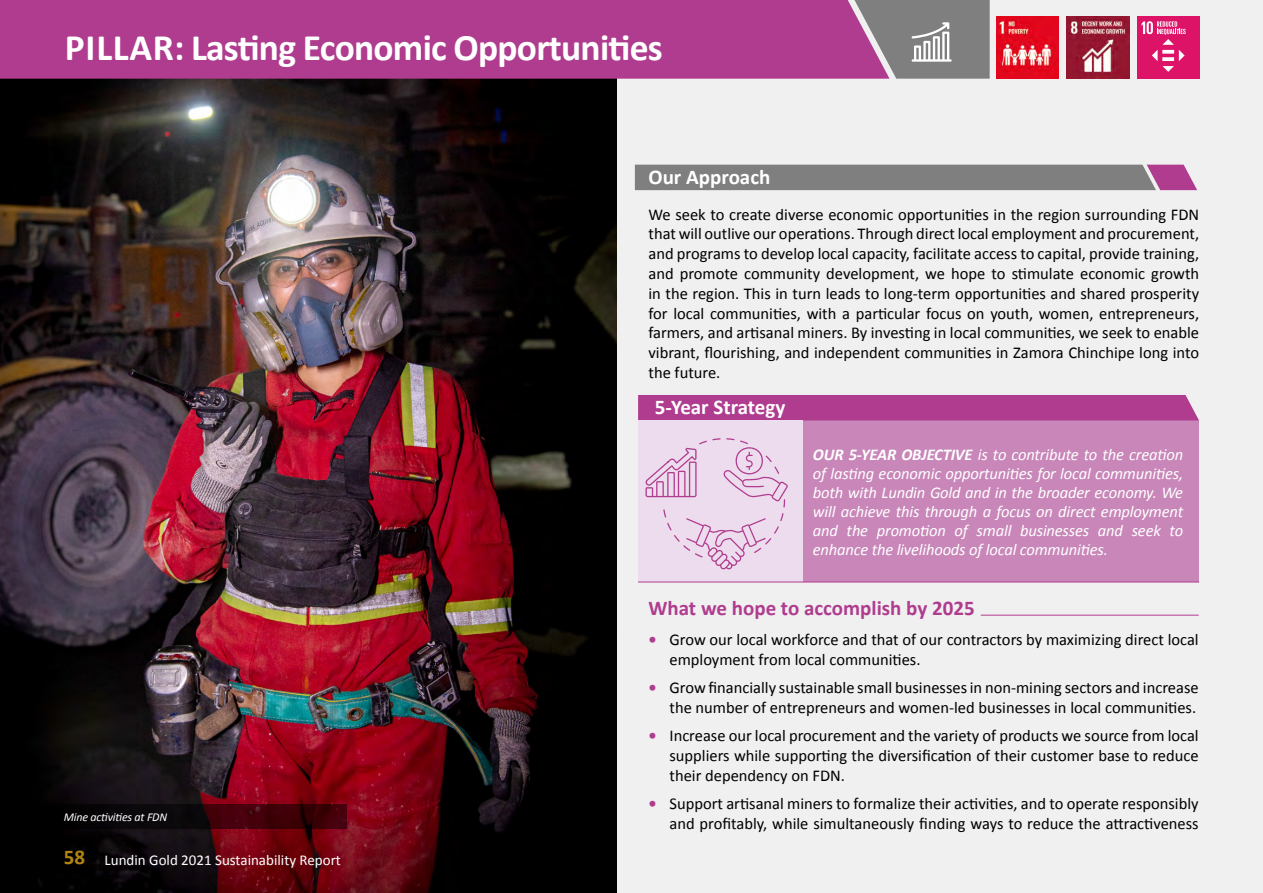
<style>
.page{position:relative;width:1263px;height:893px;background:#fff}
.page>*{position:absolute;margin:0;border:0;box-sizing:border-box;transform-origin:0 0}
.t1{font:700 37.5px "Calibri";letter-spacing:-.02em;color:#fff}
.t2{font:700 21px "Calibri";color:#af3c8e}
.t3{font:700 21px "Calibri";color:#fff}
.t4{font:16.5px/19.8px "Calibri";color:#000;text-align:justify}
.t5{font:italic 16.5px/19px "Calibri";letter-spacing:-.01em;color:#fff;text-align:justify}
.t6{font:15px "Calibri";color:#fff}
.t7{font:italic 12px "Calibri";letter-spacing:-.015em;color:#fff}
.s1{font-weight:700;font-size:21px;color:#b58410}
.s2{font-weight:700}
.s3{font-weight:700;color:#af3c8e}
</style>
<div class="page">
<div style="left:614px;top:0;width:649px;height:893px;background:#f1f0f1"></div>
<img style="left:0;top:79px;width:617px;height:814px">
<svg style="left:0;top:804px;width:347px;height:25px;background:#1d0307"></svg>
<div style="left:0;top:0;width:854px;height:79px;background:#af3c8e"></div>
<svg style="left:635px;top:165px;width:562px;height:25px;background:#847c83"></svg>
<img style="left:996px;top:16px;width:62px;height:63px">
<img style="left:1066px;top:16px;width:63px;height:63px">
<div style="left:1137px;top:16px;width:62px;height:63px;background:#dd1367"></div>
<svg style="left:1141px;top:21px;width:44px;height:51px"></svg>
<hr style="left:981px;top:615px;width:218px;height:1px;background:#af3c8e">
<svg style="left:854px;top:0;width:136px;height:79px;background:#91848e"></svg>
<div style="left:802px;top:420px;width:397px;height:162px;background:#c886b9"></div>
<div style="left:638px;top:395px;width:561px;height:25px;background:#af3c8e"></div>
<div style="left:638px;top:420px;width:164px;height:162px;background:#eddced"></div>
<hr style="left:638px;top:582px;width:561px;height:1px;background:#af3c8e">
<svg style="left:645px;top:438px;width:143px;height:131px"></svg>
<h1 class="t1" style="left:65px;top:24px;width:599px">PILLAR: Lasting Economic Opportunities</h1>
<p class="t3" style="left:648px;top:164px;width:123px">Our Approach</p>
<p class="t4" style="left:648px;top:204px;width:552px">We seek to create diverse economic opportunities in the region surrounding FDN that will outlive our operations. Through direct local employment and procurement, and programs to develop local capacity, facilitate access to capital, provide training, and promote community development, we hope to stimulate economic growth in the region. This in turn leads to long-term opportunities and shared prosperity for local communities, with a particular focus on youth, women, entrepreneurs, farmers, and artisanal miners. By investing in local communities, we seek to enable vibrant, flourishing, and independent communities in Zamora Chinchipe long into the future.</p>
<p class="t7" style="left:64px;top:809px;width:105px">Mine activities at FDN</p>
<p class="t6" style="left:64px;top:850px;width:279px"><span class="s1">58</span> Lundin Gold 2021 Sustainability Report</p>
<p class="t3" style="left:655px;top:394px;width:132px">5-Year Strategy</p>
<p class="t5" style="left:813px;top:444px;width:372px"><span class="s2">OUR 5-YEAR OBJECTIVE</span> is to contribute to the creation of lasting economic opportunities for local communities, both with Lundin Gold and in the broader economy. We will achieve this through a focus on direct employment and the promotion of small businesses and seek to enhance the livelihoods of local communities.</p>
<p class="t2" style="left:648px;top:595px;width:328px">What we hope to accomplish by 2025</p>
<p class="t4" style="left:669px;top:630px;width:531px;text-indent:-21px"><span class="s3">•</span> Grow our local workforce and that of our contractors by maximizing direct local employment from local communities.</p>
<p class="t4" style="left:648px;top:678px;width:552px;text-align:right"><span class="s3">•</span> Grow financially sustainable small businesses in non-mining sectors and increase the number of entrepreneurs and women-led businesses in local communities.</p>
<p class="t4" style="left:669px;top:726px;width:531px;text-indent:-21px"><span class="s3">•</span> Increase our local procurement and the variety of products we source from local suppliers while supporting the diversification of their customer base to reduce their dependency on FDN.</p>
<p class="t4" style="left:648px;top:794px;width:552px;text-align:right"><span class="s3">•</span> Support artisanal miners to formalize their activities, and to operate responsibly and profitably, while simultaneously finding ways to reduce the attractiveness</p>
</div>
